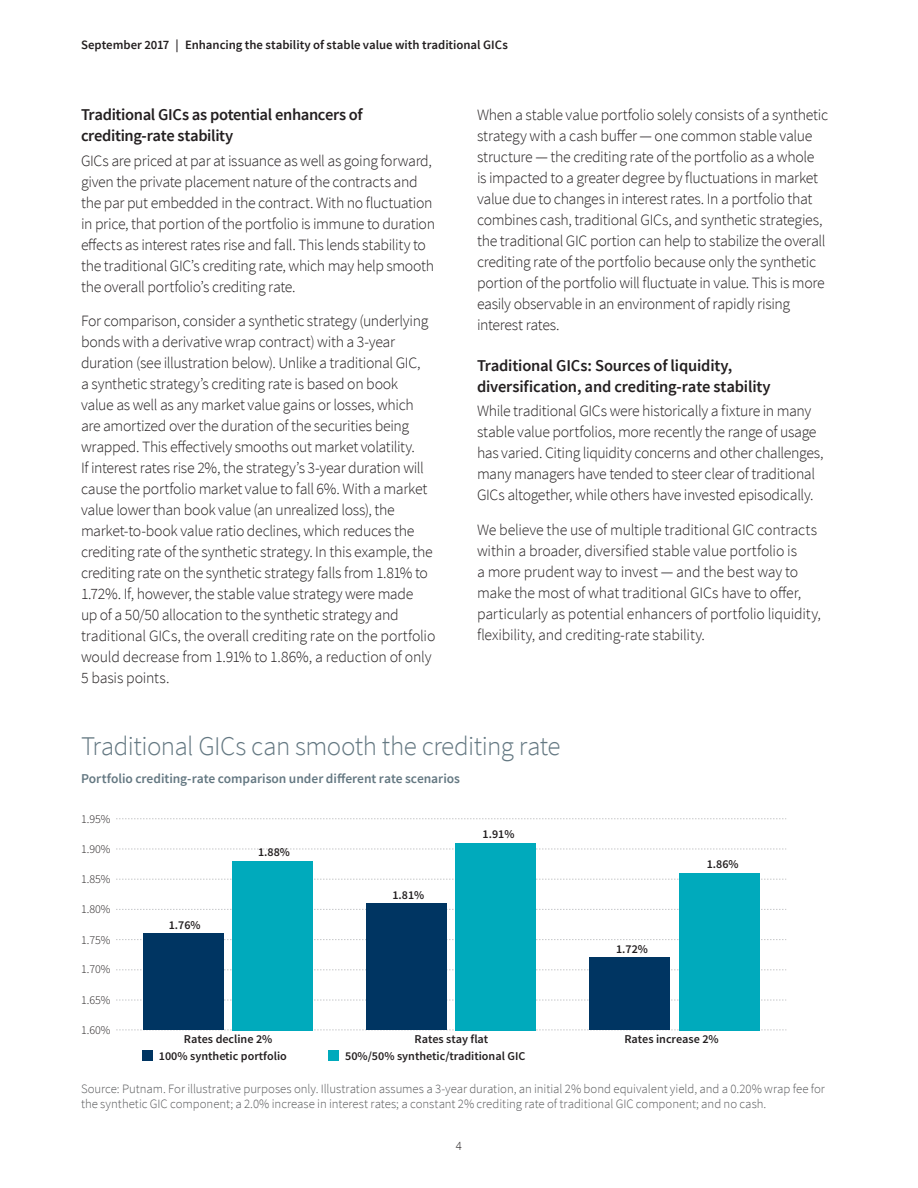
<style>
.page{position:relative;width:918px;height:1188px;background:#fff}
.page>*{position:absolute;margin:0;border:0;box-sizing:border-box;transform-origin:0 0}
.Subhead{font:300 27px "Source Sans Pro";letter-spacing:-.02em;color:#647882}
.Subhead-2{font:600 16.5px/21px "Source Sans Pro";letter-spacing:-.015em;color:#231f20}
.Body{font:300 15.75px/21px "Source Sans Pro";letter-spacing:-.02em;color:#231f20}
.Subhead_2{font:600 13.5px "Source Sans Pro";letter-spacing:-.005em;color:#647882}
.Footnote{font:300 12.75px/15px "Source Sans Pro";letter-spacing:-.005em;color:#57585a}
.t1{font:600 12.75px "Source Sans Pro";color:#231f20}
.t2{font:300 12.75px "Source Sans Pro";color:#231f20}
.t3{font:600 12px "Source Sans Pro";color:#231f20}
.t4{font:300 12px "Source Sans Pro";color:#231f20}
</style>
<div class="page">
<svg style="left:116px;top:1030px;width:670px;height:1px"></svg>
<svg style="left:116px;top:1000px;width:670px;height:1px"></svg>
<svg style="left:116px;top:969px;width:670px;height:1px"></svg>
<svg style="left:116px;top:939px;width:670px;height:1px"></svg>
<svg style="left:116px;top:909px;width:670px;height:1px"></svg>
<svg style="left:116px;top:879px;width:670px;height:1px"></svg>
<svg style="left:116px;top:849px;width:670px;height:1px"></svg>
<svg style="left:116px;top:818px;width:670px;height:1px"></svg>
<div style="left:232px;top:861px;width:81px;height:169px;background:#00aabc"></div>
<div style="left:456px;top:843px;width:80px;height:187px;background:#00aabc"></div>
<div style="left:679px;top:873px;width:80px;height:157px;background:#00aabc"></div>
<div style="left:143px;top:934px;width:80px;height:96px;background:#003562"></div>
<div style="left:366px;top:903px;width:81px;height:127px;background:#003562"></div>
<div style="left:590px;top:958px;width:80px;height:72px;background:#003562"></div>
<div style="left:142px;top:1050px;width:11px;height:11px;background:#003562"></div>
<div style="left:328px;top:1050px;width:11px;height:11px;background:#00aabc"></div>
<p class="t1" style="left:81px;top:37px;width:428px">September 2017 | Enhancing the stability of stable value with traditional GICs</p>
<p class="Subhead-2" style="left:81px;top:105px;width:283px">Traditional GICs as potential enhancers of crediting-rate stability</p>
<p class="Body" style="left:81px;top:150px;width:356px">GICs are priced at par at issuance as well as going forward, given the private placement nature of the contracts and the par put embedded in the contract. With no fluctuation in price, that portion of the portfolio is immune to duration effects as interest rates rise and fall. This lends stability to the traditional GIC’s crediting rate, which may help smooth the overall portfolio’s crediting rate.</p>
<p class="Body" style="left:81px;top:310px;width:356px">For comparison, consider a synthetic strategy (underlying bonds with a derivative wrap contract) with a 3-year duration (see illustration below). Unlike a traditional GIC,<br>a synthetic strategy’s crediting rate is based on book<br>value as well as any market value gains or losses, which are amortized over the duration of the securities being wrapped. This effectively smooths out market volatility.<br>If interest rates rise 2%, the strategy’s 3-year duration will cause the portfolio market value to fall 6%. With a market value lower than book value (an unrealized loss), the market-to-book value ratio declines, which reduces the crediting rate of the synthetic strategy. In this example, the crediting rate on the synthetic strategy falls from 1.81% to 1.72%. If, however, the stable value strategy were made<br>up of a 50/50 allocation to the synthetic strategy and traditional GICs, the overall crediting rate on the portfolio would decrease from 1.91% to 1.86%, a reduction of only 5 basis points.</p>
<p class="Body" style="left:477px;top:104px;width:353px">When a stable value portfolio solely consists of a synthetic strategy with a cash buffer — one common stable value structure — the crediting rate of the portfolio as a whole<br>is impacted to a greater degree by fluctuations in market value due to changes in interest rates. In a portfolio that combines cash, traditional GICs, and synthetic strategies, the traditional GIC portion can help to stabilize the overall crediting rate of the portfolio because only the synthetic portion of the portfolio will fluctuate in value. This is more easily observable in an environment of rapidly rising interest rates.</p>
<p class="Subhead-2" style="left:477px;top:356px;width:295px">Traditional GICs: Sources of liquidity, diversification, and crediting-rate stability</p>
<p class="Body" style="left:477px;top:401px;width:348px">While traditional GICs were historically a fixture in many stable value portfolios, more recently the range of usage has varied. Citing liquidity concerns and other challenges, many managers have tended to steer clear of traditional GICs altogether, while others have invested episodically.</p>
<p class="Body" style="left:477px;top:519px;width:345px">We believe the use of multiple traditional GIC contracts within a broader, diversified stable value portfolio is<br>a more prudent way to invest — and the best way to make the most of what traditional GICs have to offer, particularly as potential enhancers of portfolio liquidity, flexibility, and crediting-rate stability.</p>
<p class="Subhead" style="left:81px;top:730px;width:481px">Traditional GICs can smooth the crediting rate</p>
<p class="Subhead_2" style="left:81px;top:770px;width:381px">Portfolio crediting-rate comparison under different rate scenarios</p>
<p class="t4" style="left:81px;top:811px;width:31px">1.95%</p>
<p class="t4" style="left:81px;top:842px;width:31px">1.90%</p>
<p class="t4" style="left:81px;top:872px;width:31px">1.85%</p>
<p class="t4" style="left:81px;top:902px;width:31px">1.80%</p>
<p class="t4" style="left:81px;top:933px;width:31px">1.75%</p>
<p class="t4" style="left:81px;top:962px;width:31px">1.70%</p>
<p class="t4" style="left:81px;top:993px;width:31px">1.65%</p>
<p class="t4" style="left:81px;top:1023px;width:31px">1.60%</p>
<p class="t3" style="left:169px;top:918px;width:33px">1.76%</p>
<p class="t3" style="left:258px;top:844px;width:33px">1.88%</p>
<p class="t3" style="left:392px;top:887px;width:33px">1.81%</p>
<p class="t3" style="left:483px;top:827px;width:33px">1.91%</p>
<p class="t3" style="left:616px;top:942px;width:33px">1.72%</p>
<p class="t3" style="left:707px;top:857px;width:33px">1.86%</p>
<p class="t3" style="left:184px;top:1031px;width:90px">Rates decline 2%</p>
<p class="t3" style="left:414px;top:1031px;width:75px">Rates stay flat</p>
<p class="t3" style="left:624px;top:1031px;width:96px">Rates increase 2%</p>
<p class="t3" style="left:345px;top:1048px;width:182px">50%/50% synthetic/traditional GIC</p>
<p class="t3" style="left:159px;top:1048px;width:130px">100% synthetic portfolio</p>
<p class="Footnote" style="left:81px;top:1081px;width:745px">Source: Putnam. For illustrative purposes only. Illustration assumes a 3-year duration, an initial 2% bond equivalent yield, and a 0.20% wrap fee for the synthetic GIC component; a 2.0% increase in interest rates; a constant 2% crediting rate of traditional GIC component; and no cash.</p>
<p class="t2" style="left:456px;top:1138px;width:8px">4</p>
</div>
